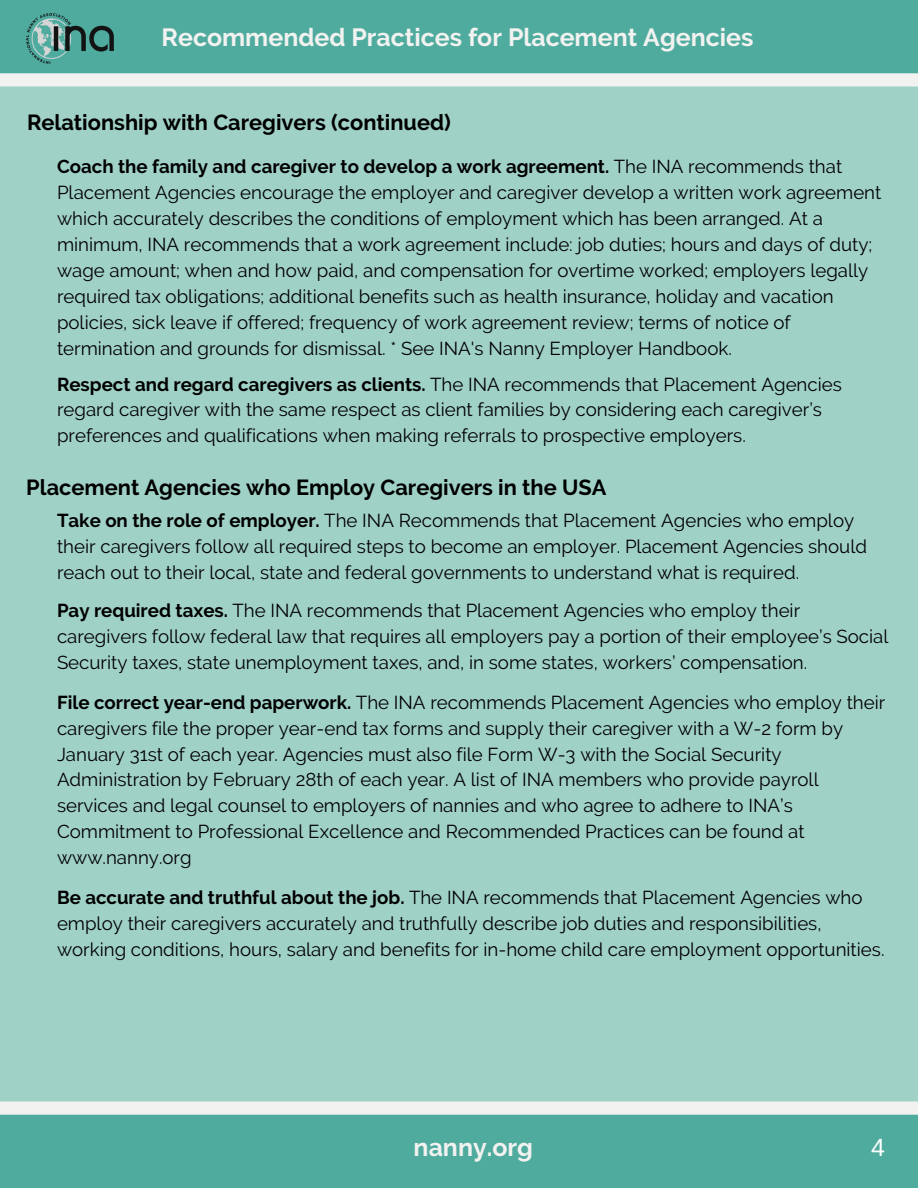
<style>
.page{position:relative;width:918px;height:1188px;background:#50ab9f}
.page>*{position:absolute;margin:0;border:0;box-sizing:border-box;transform-origin:0 0}
.t1{font:700 24.9px "Raleway";color:#f2f2f0}
.t2{font:24.9px "Arimo";color:#fff}
.t3{font:700 21.75px "Raleway";color:#000}
.t4{font:18.75px/25.8px "Raleway";color:#000}
.s1{font-weight:700}
</style>
<div class="page">
<div style="left:0;top:73px;width:918px;height:1042px;background:#a0d1c7"></div>
<img style="left:26px;top:14px;width:88px;height:49px">
<p class="t1" style="left:162px;top:23px;width:593px">Recommended Practices for Placement Agencies</p>
<p class="t3" style="left:27px;top:110px;width:425px">Relationship with Caregivers (continued)</p>
<p class="t4" style="left:57px;top:154px;width:826px"><span class="s1">Coach the family and caregiver to develop a work agreement.</span> The INA recommends that Placement Agencies encourage the employer and caregiver develop a written work agreement which accurately describes the conditions of employment which has been arranged. At a minimum, INA recommends that a work agreement include: job duties; hours and days of duty; wage amount; when and how paid, and compensation for overtime worked; employers legally required tax obligations; additional benefits such as health insurance, holiday and vacation policies, sick leave if offered; frequency of work agreement review; terms of notice of termination and grounds for dismissal. * See INA's Nanny Employer Handbook.</p>
<p class="t4" style="left:57px;top:371px;width:786px"><span class="s1">Respect and regard caregivers as clients.</span> The INA recommends that Placement Agencies regard caregiver with the same respect as client families by considering each caregiver’s preferences and qualifications when making referrals to prospective employers.</p>
<p class="t3" style="left:26px;top:475px;width:582px">Placement Agencies who Employ Caregivers in the USA</p>
<p class="t4" style="left:57px;top:507px;width:812px"><span class="s1">Take on the role of employer.</span> The INA Recommends that Placement Agencies who employ their caregivers follow all required steps to become an employer. Placement Agencies should reach out to their local, state and federal governments to understand what is required.</p>
<p class="t4" style="left:57px;top:598px;width:833px"><span class="s1">Pay required taxes.</span> The INA recommends that Placement Agencies who employ their caregivers follow federal law that requires all employers pay a portion of their employee’s Social<br>Security taxes, state unemployment taxes, and, in some states, workers’ compensation.</p>
<p class="t4" style="left:57px;top:689px;width:830px"><span class="s1">File correct year-end paperwork.</span> The INA recommends Placement Agencies who employ their caregivers file the proper year-end tax forms and supply their caregiver with a W-2 form by January 31st of each year. Agencies must also file Form W-3 with the Social Security Administration by February 28th of each year. A list of INA members who provide payroll services and legal counsel to employers of nannies and who agree to adhere to INA’s Commitment to Professional Excellence and Recommended Practices can be found at www.nanny.org</p>
<p class="t4" style="left:57px;top:885px;width:829px"><span class="s1">Be accurate and truthful about the job.</span> The INA recommends that Placement Agencies who employ their caregivers accurately and truthfully describe job duties and responsibilities, working conditions, hours, salary and benefits for in-home child care employment opportunities.</p>
<p class="t1" style="left:414px;top:1132px;width:121px">nanny.org</p>
<p class="t2" style="left:871px;top:1133px;width:15px">4</p>
</div>
